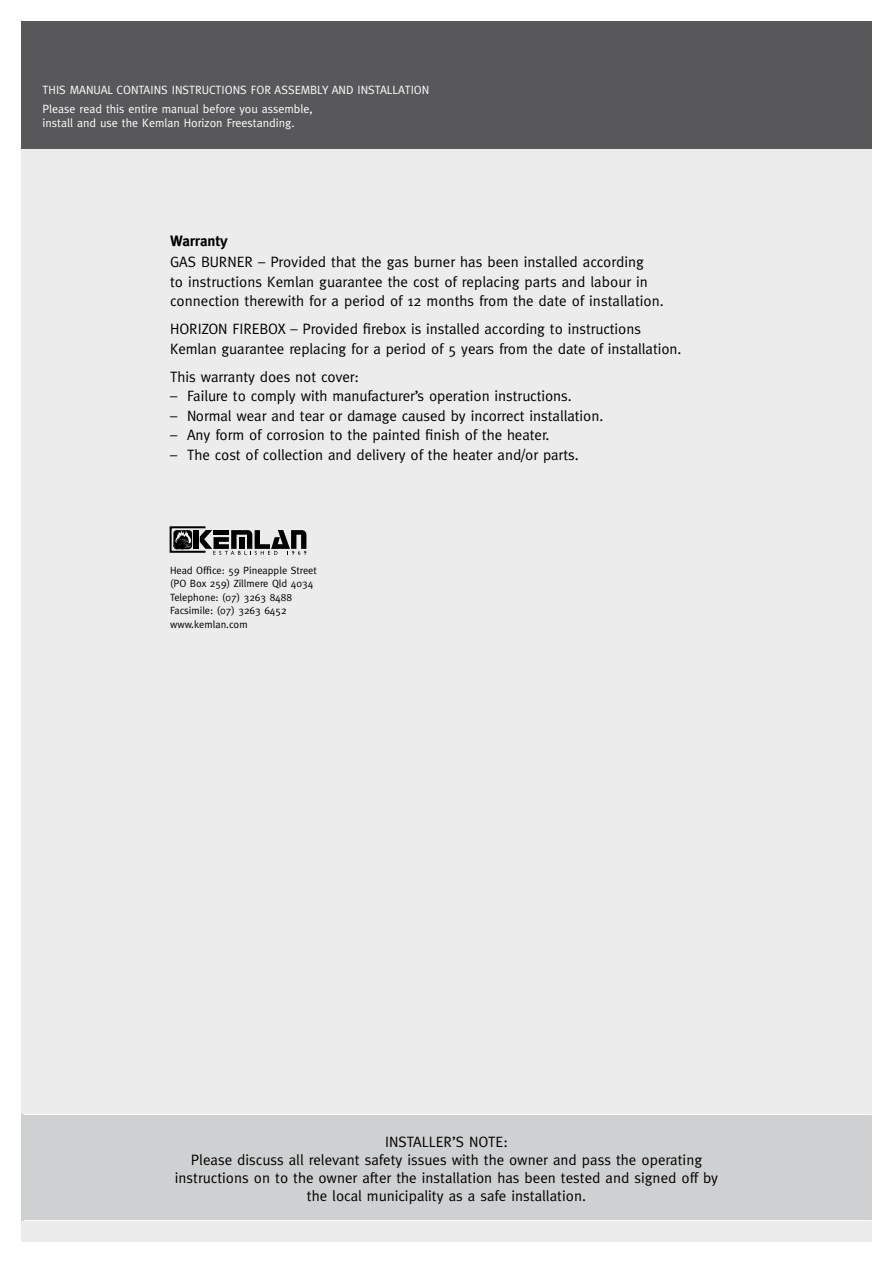
<style>
.page{position:relative;width:893px;height:1263px;background:#fff}
.page>*{position:absolute;margin:0;border:0;box-sizing:border-box;transform-origin:0 0}
.t1{font:15px/19.5px "Meta";color:#000}
.t2{font:700 15px "Meta";color:#000}
.t3{font:12px/18.9px "Meta";color:#fff}
.t4{font:10.5px/13.5px "Meta";color:#000}
</style>
<div class="page">
<div style="left:21px;top:106px;width:851px;height:1136px;background:#ececed"></div>
<div style="left:21px;top:21px;width:851px;height:128px;background:#58585a"></div>
<div style="left:193px;top:530px;width:5px;height:19px;background:#000"></div>
<svg style="left:173px;top:530px;width:19px;height:19px"></svg>
<div style="left:170px;top:526px;width:36px;height:27px;border:2px solid #000"></div>
<svg style="left:174px;top:530px;width:18px;height:19px"></svg>
<svg style="left:200px;top:530px;width:106px;height:25px"></svg>
<div style="left:21px;top:1114px;width:851px;height:107px;background:#cfd0d1"></div>
<hr style="left:24px;top:1220px;width:848px;height:1px;background:#fff">
<hr style="left:24px;top:1114px;width:848px;height:1px;background:#fff">
<p class="t3" style="left:43px;top:80px;width:388px">This manual contains instructions for assembly and installation<br>Please read this entire manual before you assemble,</p>
<p class="t3" style="left:43px;top:113px;width:254px">install and use the Kemlan Horizon Freestanding.</p>
<p class="t2" style="left:170px;top:232px;width:59px">Warranty</p>
<p class="t1" style="left:170px;top:252px;width:495px">Gas Burner – Provided that the gas burner has been installed according<br>to instructions Kemlan guarantee the cost of replacing parts and labour in connection therewith for a period of 12 months from the date of installation.</p>
<p class="t1" style="left:170px;top:319px;width:513px">H orizon firebox – Provided firebox is installed according to instructions<br>Kemlan guarantee replacing for a period of 5 years from the date of installation.</p>
<p class="t1" style="left:170px;top:367px;width:190px">This warranty does not cover:</p>
<p class="t1" style="left:170px;top:386px;width:403px">– Failure to comply with manufacturer’s operation instructions.</p>
<p class="t1" style="left:170px;top:406px;width:435px">– Normal wear and tear or damage caused by incorrect installation.</p>
<p class="t1" style="left:170px;top:425px;width:381px">– Any form of corrosion to the painted finish of the heater.</p>
<p class="t1" style="left:170px;top:445px;width:410px">– The cost of collection and delivery of the heater and/or parts.</p>
<p class="t4" style="left:170px;top:563px;width:148px">Head Office: 59 Pineapple Street (PO Box 259) Zillmere Qld 4034<br>Telephone: (07) 3263 8488<br>Facsimile: (07) 3263 6452 www.kemlan.com</p>
<p class="t1" style="left:175px;top:1132px;width:545px;line-height:18px;text-align:center">I nstaller’s Note:<br>Please discuss all relevant safety issues with the owner and pass the operating instructions on to the owner after the installation has been tested and signed off by the local municipality as a safe installation.</p>
</div>
